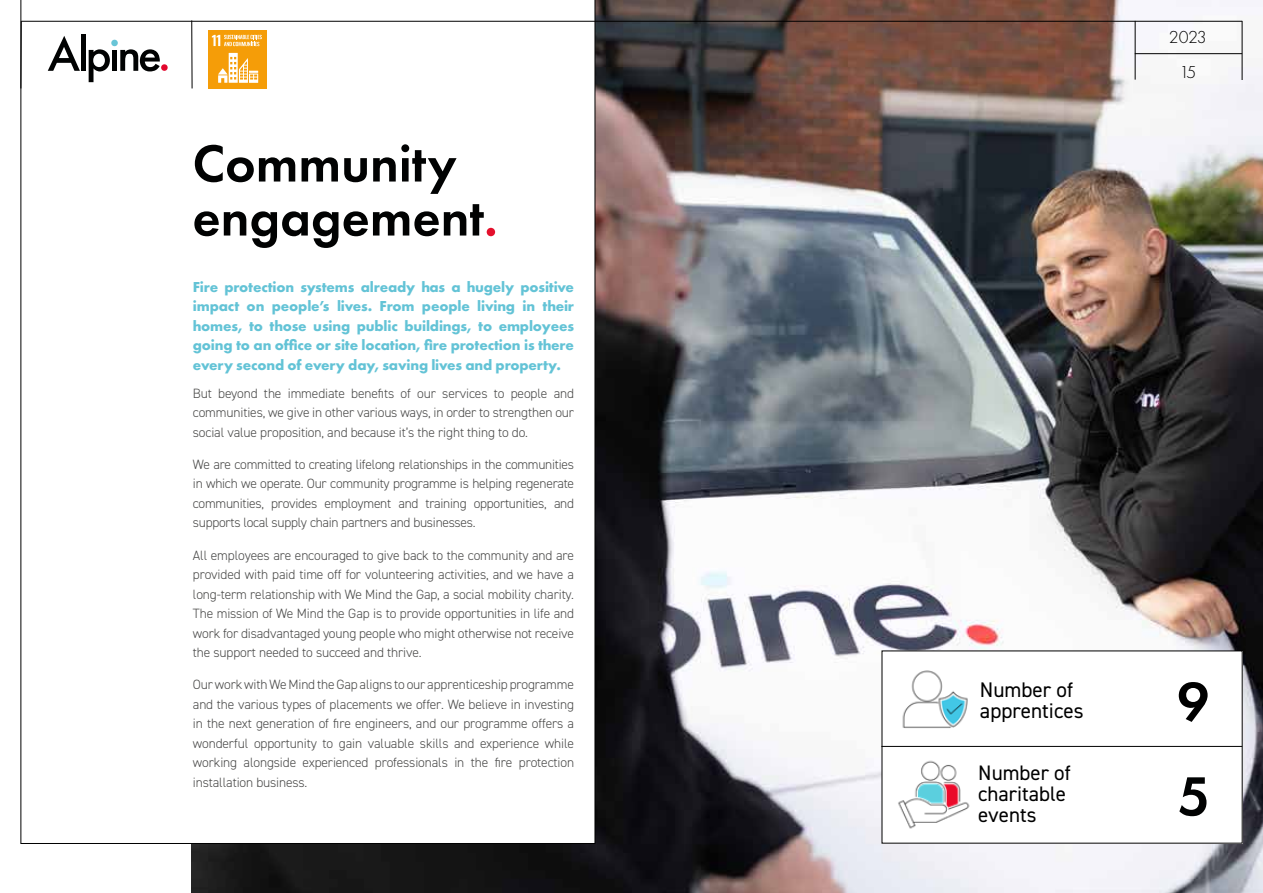
<style>
.page{position:relative;width:1263px;height:893px;background:#fff}
.page>*{position:absolute;margin:0;border:0;box-sizing:border-box;transform-origin:0 0}
.t1{font:600 57px "Futura PT";color:#000}
.t2{font:600 57px "Futura PT";color:#010202}
.t3{font:600 54px/54px "Futura PT";color:#010202}
.t4{font:21.15px/21.1px "DIN2014";color:#000}
.t5{font:21px/21px "DIN2014";color:#000}
.t6{font:300 18px "Futura PT";letter-spacing:-.045em;color:#000}
.t7{font:700 15px/19.5px "Futura PT";letter-spacing:-.01em;color:#63c3d6;text-align:justify}
.t8{font:300 13.5px/19.5px "DIN2014";letter-spacing:-.01em;color:#4a4a49;text-align:justify}
.s1{color:#e4102c}
</style>
<div class="page">
<img style="left:191px;top:0;width:1072px;height:893px">
<svg style="left:21px;top:0;width:574px;height:844px"></svg>
<hr style="left:21px;top:21px;width:1px;height:67px;background:#000">
<hr style="left:191px;top:20px;width:1px;height:68px;background:#000">
<hr style="left:1135px;top:53px;width:107px;height:1px;background:#000">
<hr style="left:21px;top:21px;width:1221px;height:1px;background:#000">
<svg style="left:48px;top:36px;width:32px;height:35px"></svg>
<div style="left:81px;top:35px;width:5px;height:36px;background:#010202"></div>
<svg style="left:89px;top:49px;width:21px;height:33px"></svg>
<div style="left:112px;top:50px;width:5px;height:21px;background:#010202"></div>
<svg style="left:120px;top:49px;width:40px;height:22px"></svg>
<div style="left:111px;top:40px;width:7px;height:6px;background:#69c5d7;border-radius:50%"></div>
<div style="left:161px;top:64px;width:7px;height:7px;background:#e2072d;border-radius:50%"></div>
<hr style="left:1242px;top:21px;width:1px;height:59px;background:#000">
<hr style="left:1135px;top:21px;width:1px;height:59px;background:#000">
<div style="left:208px;top:30px;width:59px;height:58px;background:#f59d08"></div>
<svg style="left:212px;top:35px;width:50px;height:11px"></svg>
<svg style="left:218px;top:53px;width:40px;height:30px"></svg>
<div style="left:882px;top:651px;width:360px;height:192px;background:#fff"></div>
<hr style="left:881px;top:746px;width:361px;height:1px;background:#000">
<img style="left:902px;top:670px;width:66px;height:58px">
<img style="left:898px;top:760px;width:72px;height:69px">
<h3 class="t6" style="left:1169px;top:27px;width:39px">2023</h3>
<h2 class="t3" style="left:192px;top:136px;width:307px">Community engagement<span class="s1">.</span></h2>
<h3 class="t6" style="left:1179px;top:61px;width:19px">15</h3>
<p class="t7" style="left:193px;top:276px;width:383px">Fire protection systems already has a hugely positive impact on people’s lives. From people living in their homes, to those using public buildings, to employees going to an office or site location, fire protection is there every second of every day, saving lives and property.</p>
<p class="t8" style="left:193px;top:383px;width:383px">But beyond the immediate benefits of our services to people and communities, we give in other various ways, in order to strengthen our social value proposition, and because it’s the right thing to do.</p>
<p class="t8" style="left:193px;top:455px;width:383px">We are committed to creating lifelong relationships in the communities in which we operate. Our community programme is helping regenerate communities, provides employment and training opportunities, and supports local supply chain partners and businesses.</p>
<p class="t8" style="left:193px;top:545px;width:383px">All employees are encouraged to give back to the community and are provided with paid time off for volunteering activities, and we have a long-term relationship with We Mind the Gap, a social mobility charity.<br>The mission of We Mind the Gap is to provide opportunities in life and work for disadvantaged young people who might otherwise not receive the support needed to succeed and thrive.</p>
<p class="t8" style="left:193px;top:675px;width:383px">Our work with We Mind the Gap aligns to our apprenticeship programme and the various types of placements we offer. We believe in investing in the next generation of fire engineers, and our programme offers a wonderful opportunity to gain valuable skills and experience while working alongside experienced professionals in the fire protection installation business.</p>
<h1 class="t1" style="left:1177px;top:666px;width:34px">9</h1>
<h3 class="t4" style="left:980px;top:679px;width:105px">Number of apprentices</h3>
<h3 class="t5" style="left:978px;top:762px;width:94px">Number of charitable events</h3>
<h1 class="t2" style="left:1178px;top:761px;width:34px">5</h1>
</div>
